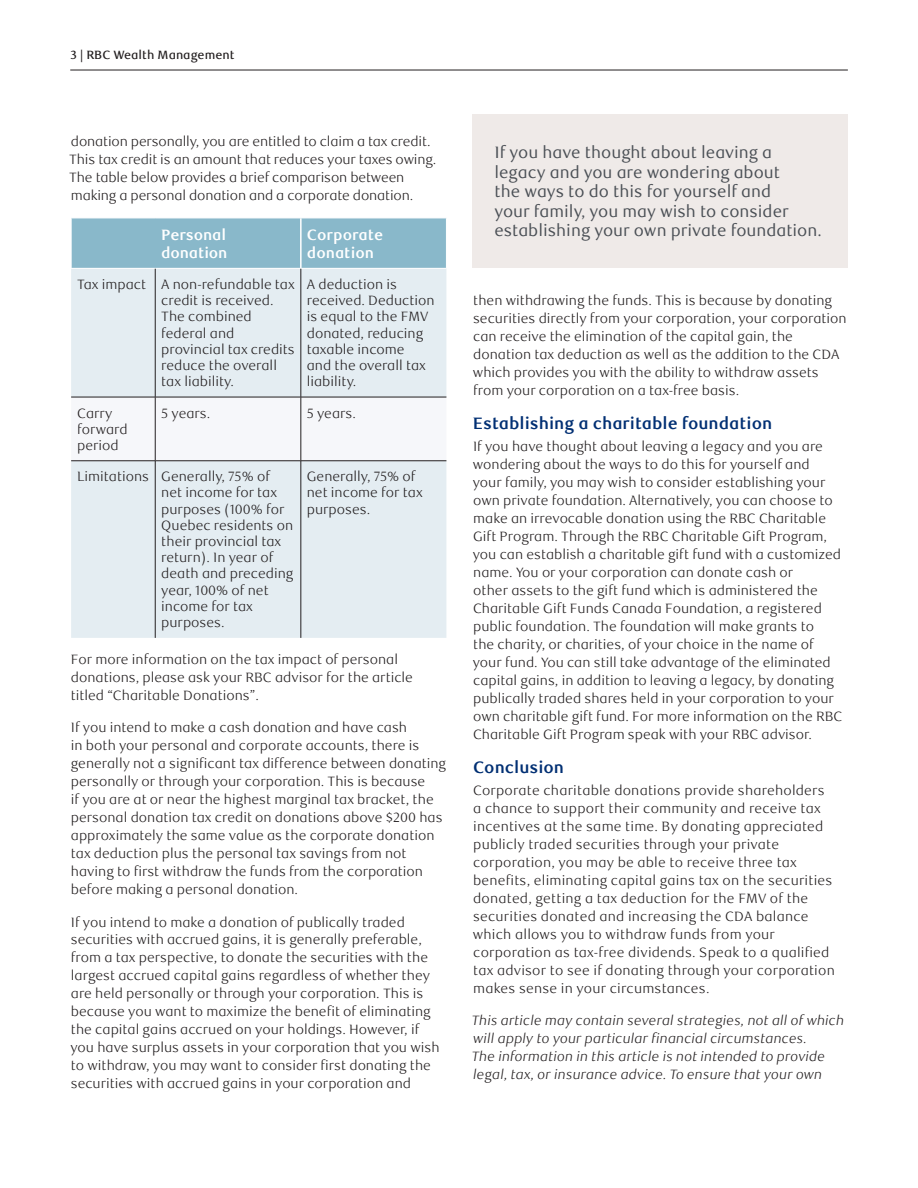
<style>
.page{position:relative;width:918px;height:1188px;background:#fff}
.page>*{position:absolute;margin:0;border:0;box-sizing:border-box;transform-origin:0 0}
.t1{font:16.5px/19.5px "RBC Text";color:#4a4f55}
._4-Text_Headline{font:700 16.5px "RBC Text";color:#002f73}
._3-Intro_Text{font:700 15px/18px "RBC Text";color:#fff}
._5-Body_Copy{font:300 13.5px/18px "RBC Text";color:#231f20}
._3-Intro_Text-2{font:300 13.5px/16.2px "RBC Text";color:#231f20}
._5-Body_Copy-2{font:italic 300 13.5px/18px "RBC Text";color:#231f20}
.t2{font:500 12px "RBC Text";color:#231f20}
</style>
<div class="page">
<div style="left:72px;top:219px;width:374px;height:49px;background:#89b8ca"></div>
<div style="left:71px;top:269px;width:375px;height:369px;background:#e4edf2"></div>
<div style="left:71px;top:398px;width:375px;height:63px;background:#f6f7fa"></div>
<hr style="left:155px;top:269px;width:1px;height:128px;background:#231f20">
<hr style="left:301px;top:269px;width:1px;height:128px;background:#231f20">
<hr style="left:71px;top:397px;width:84px;height:1px;background:#231f20">
<hr style="left:155px;top:397px;width:146px;height:1px;background:#231f20">
<hr style="left:155px;top:397px;width:1px;height:64px;background:#231f20">
<hr style="left:301px;top:397px;width:145px;height:1px;background:#231f20">
<hr style="left:301px;top:397px;width:1px;height:64px;background:#231f20">
<hr style="left:71px;top:461px;width:84px;height:1px;background:#231f20">
<hr style="left:155px;top:461px;width:146px;height:1px;background:#231f20">
<hr style="left:155px;top:461px;width:1px;height:177px;background:#231f20">
<hr style="left:301px;top:461px;width:145px;height:1px;background:#231f20">
<hr style="left:301px;top:461px;width:1px;height:177px;background:#231f20">
<hr style="left:300px;top:218px;width:2px;height:50px;background:#fff">
<hr style="left:70px;top:70px;width:778px;height:1px;background:#231f20">
<div style="left:473px;top:114px;width:375px;height:154px;background:#efeae8"></div>
<p class="t2" style="left:71px;top:47px;width:165px">3 | RBC Wealth Management</p>
<p class="_5-Body_Copy" style="left:69px;top:132px;width:369px">donation personally, you are entitled to claim a tax credit.<br>This tax credit is an amount that reduces your taxes owing.<br>The table below provides a brief comparison between making a personal donation and a corporate donation.</p>
<p class="_3-Intro_Text" style="left:161px;top:226px;width:68px">Personal donation</p>
<p class="_3-Intro_Text" style="left:307px;top:226px;width:78px">Corporate donation</p>
<p class="_3-Intro_Text-2" style="left:77px;top:277px;width:70px">Tax impact</p>
<p class="_3-Intro_Text-2" style="left:161px;top:277px;width:135px">A non-refundable tax credit is received.<br>The combined federal and provincial tax credits reduce the overall tax liability.</p>
<p class="_3-Intro_Text-2" style="left:307px;top:277px;width:129px">A deduction is received. Deduction is equal to the FMV donated, reducing taxable income<br>and the overall tax liability.</p>
<p class="_3-Intro_Text-2" style="left:77px;top:405px;width:52px">Carry forward period</p>
<p class="_3-Intro_Text-2" style="left:161px;top:405px;width:51px">5 years.</p>
<p class="_3-Intro_Text-2" style="left:307px;top:405px;width:51px">5 years.</p>
<p class="_3-Intro_Text-2" style="left:77px;top:469px;width:73px">Limitations</p>
<p class="_3-Intro_Text-2" style="left:161px;top:469px;width:134px">Generally, 75% of net income for tax purposes (100% for<br>Quebec residents on their provincial tax return). In year of death and preceding year, 100% of net income for tax purposes.</p>
<p class="_3-Intro_Text-2" style="left:307px;top:469px;width:117px">Generally, 75% of net income for tax purposes.</p>
<p class="_5-Body_Copy" style="left:71px;top:651px;width:344px">For more information on the tax impact of personal donations, please ask your RBC advisor for the article titled “Charitable Donations”.</p>
<p class="_5-Body_Copy" style="left:71px;top:719px;width:377px">If you intend to make a cash donation and have cash<br>in both your personal and corporate accounts, there is generally not a significant tax difference between donating personally or through your corporation. This is because<br>if you are at or near the highest marginal tax bracket, the personal donation tax credit on donations above $200 has approximately the same value as the corporate donation tax deduction plus the personal tax savings from not having to first withdraw the funds from the corporation before making a personal donation.</p>
<p class="_5-Body_Copy" style="left:71px;top:913px;width:371px">If you intend to make a donation of publically traded securities with accrued gains, it is generally preferable, from a tax perspective, to donate the securities with the largest accrued capital gains regardless of whether they are held personally or through your corporation. This is because you want to maximize the benefit of eliminating the capital gains accrued on your holdings. However, if you have surplus assets in your corporation that you wish to withdraw, you may want to consider first donating the securities with accrued gains in your corporation and</p>
<p class="t1" style="left:494px;top:143px;width:329px">If you have thought about leaving a legacy and you are wondering about<br>the ways to do this for yourself and<br>your family, you may wish to consider establishing your own private foundation.</p>
<p class="_5-Body_Copy" style="left:473px;top:291px;width:375px">then withdrawing the funds. This is because by donating securities directly from your corporation, your corporation can receive the elimination of the capital gain, the donation tax deduction as well as the addition to the CDA which provides you with the ability to withdraw assets from your corporation on a tax-free basis.</p>
<h2 class="_4-Text_Headline" style="left:473px;top:413px;width:301px">Establishing a charitable foundation</h2>
<p class="_5-Body_Copy" style="left:473px;top:438px;width:371px">If you have thought about leaving a legacy and you are wondering about the ways to do this for yourself and<br>your family, you may wish to consider establishing your own private foundation. Alternatively, you can choose to make an irrevocable donation using the RBC Charitable Gift Program. Through the RBC Charitable Gift Program, you can establish a charitable gift fund with a customized name. You or your corporation can donate cash or<br>other assets to the gift fund which is administered the Charitable Gift Funds Canada Foundation, a registered public foundation. The foundation will make grants to<br>the charity, or charities, of your choice in the name of your fund. You can still take advantage of the eliminated capital gains, in addition to leaving a legacy, by donating publically traded shares held in your corporation to your own charitable gift fund. For more information on the RBC Charitable Gift Program speak with your RBC advisor.</p>
<h2 class="_4-Text_Headline" style="left:473px;top:757px;width:93px">Conclusion</h2>
<p class="_5-Body_Copy" style="left:473px;top:782px;width:363px">Corporate charitable donations provide shareholders a chance to support their community and receive tax incentives at the same time. By donating appreciated publicly traded securities through your private corporation, you may be able to receive three tax benefits, eliminating capital gains tax on the securities donated, getting a tax deduction for the FMV of the securities donated and increasing the CDA balance which allows you to withdraw funds from your corporation as tax-free dividends. Speak to a qualified tax advisor to see if donating through your corporation makes sense in your circumstances.</p>
<p class="_5-Body_Copy-2" style="left:472px;top:1012px;width:374px">This article may contain several strategies, not all of which will apply to your particular financial circumstances.<br>The information in this article is not intended to provide legal, tax, or insurance advice. To ensure that your own</p>
</div>
